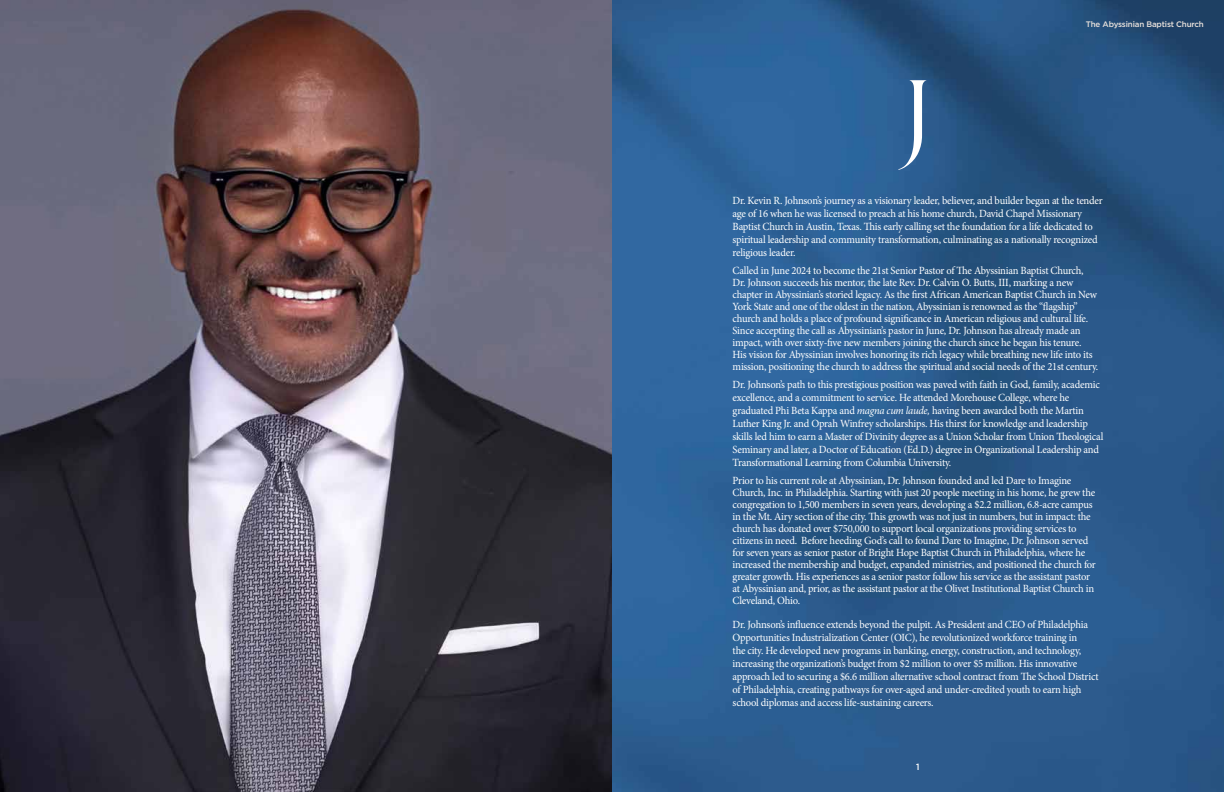
<style>
.page{position:relative;width:1224px;height:792px;background:#fff}
.page>*{position:absolute;margin:0;border:0;box-sizing:border-box;transform-origin:0 0}
.t1{font:131.3px "Hello Paris Serif";color:#fff}
.t2{font:11px/12px "Minion Pro";letter-spacing:-.02em;color:#fff;scale:.96 1}
.t3{font:500 9px "Gotham";color:#fff;scale:.96 1}
.t4{font:500 8px "Gotham";letter-spacing:-.02em;color:#eae2dc}
.s1{font-style:italic}
</style>
<div class="page">
<img style="left:612px;top:0;width:612px;height:792px">
<img style="left:0;top:0;width:612px;height:792px">
<h1 class="t1" style="left:905px;top:54px;width:27px">J</h1>
<p class="t4" style="left:1086px;top:19px;width:119px">The Abyssinian Baptist Church</p>
<p class="t2" style="left:733px;top:194px;width:387px;line-height:13px">Dr. Kevin R. Johnson’s journey as a visionary leader, believer, and builder began at the tender age of 16 when he was licensed to preach at his home church, David Chapel Missionary Baptist Church in Austin, Texas. This early calling set the foundation for a life dedicated to spiritual leadership and community transformation, culminating as a nationally recognized religious leader.</p>
<p class="t2" style="left:733px;top:265px;width:383px">Called in June 2024 to become the 21st Senior Pastor of The Abyssinian Baptist Church, Dr. Johnson succeeds his mentor, the late Rev. Dr. Calvin O. Butts, III, marking a new chapter in Abyssinian’s storied legacy. As the first African American Baptist Church in New York State and one of the oldest in the nation, Abyssinian is renowned as the “flagship” church and holds a place of profound significance in American religious and cultural life.<br>Since accepting the call as Abyssinian’s pastor in June, Dr. Johnson has already made an impact, with over sixty-five new members joining the church since he began his tenure.<br>His vision for Abyssinian involves honoring its rich legacy while breathing new life into its mission, positioning the church to address the spiritual and social needs of the 21st century.</p>
<p class="t2" style="left:733px;top:378px;width:388px;line-height:13px">Dr. Johnson’s path to this prestigious position was paved with faith in God, family, academic excellence, and a commitment to service. He attended Morehouse College, where he graduated Phi Beta Kappa and <span class="s1">magna cum laude,</span> having been awarded both the Martin Luther King Jr. and Oprah Winfrey scholarships. His thirst for knowledge and leadership skills led him to earn a Master of Divinity degree as a Union Scholar from Union Theological Seminary and later, a Doctor of Education (Ed.D.) degree in Organizational Leadership and Transformational Learning from Columbia University.</p>
<p class="t2" style="left:733px;top:475px;width:380px">Prior to his current role at Abyssinian, Dr. Johnson founded and led Dare to Imagine Church, Inc. in Philadelphia. Starting with just 20 people meeting in his home, he grew the congregation to 1,500 members in seven years, developing a $2.2 million, 6.8-acre campus in the Mt. Airy section of the city. This growth was not just in numbers, but in impact: the church has donated over $750,000 to support local organizations providing services to citizens in need. Before heeding God’s call to found Dare to Imagine, Dr. Johnson served for seven years as senior pastor of Bright Hope Baptist Church in Philadelphia, where he increased the membership and budget, expanded ministries, and positioned the church for greater growth. His experiences as a senior pastor follow his service as the assistant pastor at Abyssinian and, prior, as the assistant pastor at the Olivet Institutional Baptist Church in Cleveland, Ohio.</p>
<p class="t2" style="left:733px;top:619px;width:383px;line-height:13px">Dr. Johnson’s influence extends beyond the pulpit. As President and CEO of Philadelphia Opportunities Industrialization Center (OIC), he revolutionized workforce training in<br>the city. He developed new programs in banking, energy, construction, and technology, increasing the organization’s budget from $2 million to over $5 million. His innovative approach led to securing a $6.6 million alternative school contract from The School District of Philadelphia, creating pathways for over-aged and under-credited youth to earn high school diplomas and access life-sustaining careers.</p>
<p class="t3" style="left:916px;top:762px;width:5px">1</p>
</div>
